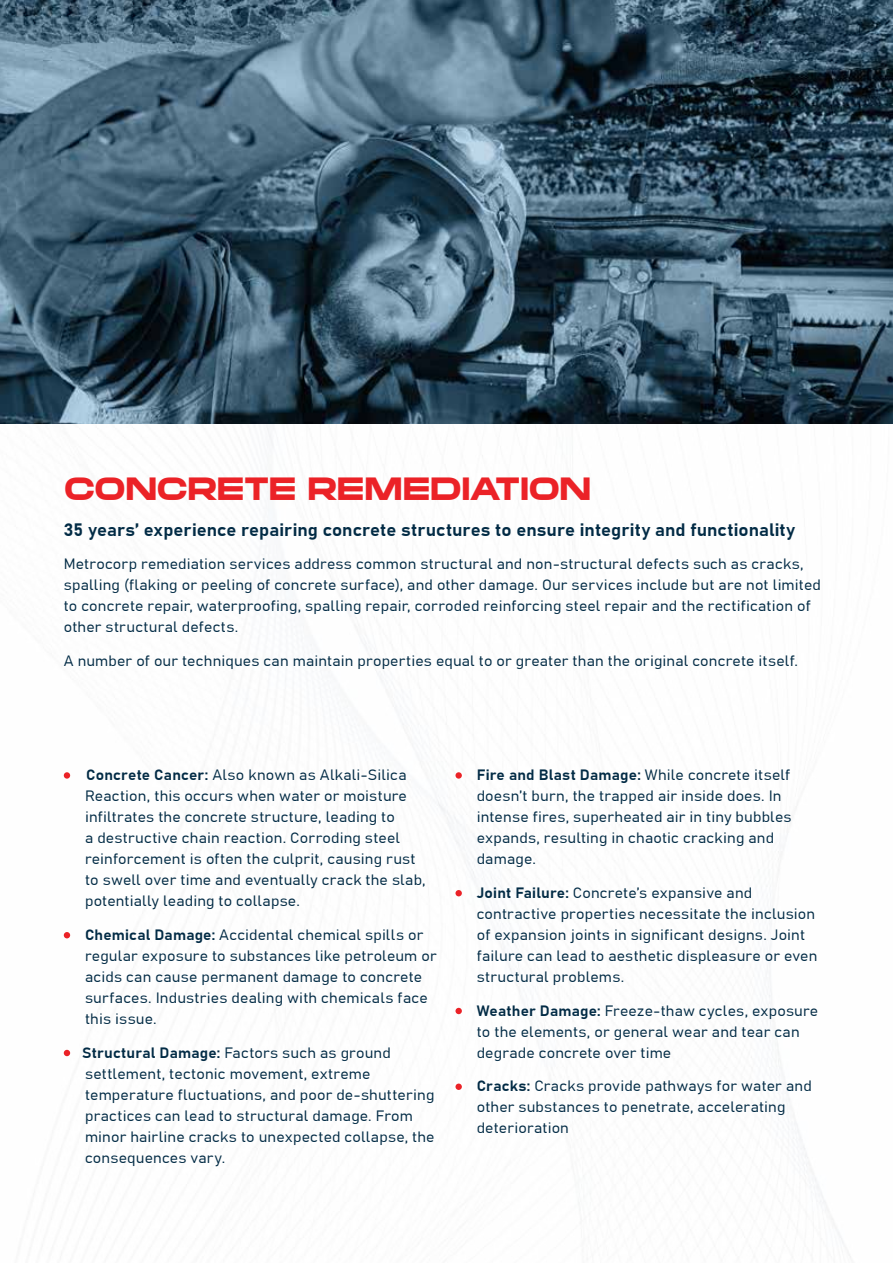
<style>
.page{position:relative;width:893px;height:1263px;background:#fff}
.page>*{position:absolute;margin:0;border:0;box-sizing:border-box;transform-origin:0 0}
.t1{font:700 31.5px "Mortend";letter-spacing:-.02em;color:#eb2227}
.t2{font:700 18px "Grandview";color:#022b45}
.t3{font:15px/21px "Grandview";letter-spacing:.01em;color:#022b45}
.s1{font-weight:700}
</style>
<div class="page">
<img style="left:0;top:0;width:893px;height:1258px">
<div style="left:64px;top:772px;width:6px;height:7px;background:#eb2227;border-radius:50%"></div>
<svg style="left:64px;top:932px;width:6px;height:6px"></svg>
<svg style="left:64px;top:1050px;width:6px;height:6px"></svg>
<div style="left:455px;top:772px;width:7px;height:7px;background:#eb2227;border-radius:50%"></div>
<div style="left:455px;top:890px;width:7px;height:6px;background:#eb2227;border-radius:50%"></div>
<div style="left:455px;top:1008px;width:7px;height:6px;background:#eb2227;border-radius:50%"></div>
<div style="left:455px;top:1083px;width:7px;height:7px;background:#eb2227;border-radius:50%"></div>
<h1 class="t1" style="left:64px;top:472px;width:529px">CONCRETE REMEDIATION</h1>
<p class="t2" style="left:64px;top:517px;width:733px">35 years’ experience repairing concrete structures to ensure integrity and functionality</p>
<p class="t3" style="left:64px;top:553px;width:759px">Metrocorp remediation services address common structural and non-structural defects such as cracks, spalling (flaking or peeling of concrete surface), and other damage. Our services include but are not limited to concrete repair, waterproofing, spalling repair, corroded reinforcing steel repair and the rectification of other structural defects.</p>
<p class="t3" style="left:64px;top:650px;width:736px">A number of our techniques can maintain properties equal to or greater than the original concrete itself.</p>
<p class="t3" style="left:85px;top:764px;width:342px"><span class="s1">Concrete Cancer:</span> Also known as Alkali-Silica Reaction, this occurs when water or moisture infiltrates the concrete structure, leading to<br>a destructive chain reaction. Corroding steel reinforcement is often the culprit, causing rust to swell over time and eventually crack the slab, potentially leading to collapse.</p>
<p class="t3" style="left:85px;top:924px;width:353px"><span class="s1">Chemical Damage:</span> Accidental chemical spills or regular exposure to substances like petroleum or acids can cause permanent damage to concrete surfaces. Industries dealing with chemicals face this issue.</p>
<p class="t3" style="left:82px;top:1041px;width:354px"><span class="s1">Structural Damage:</span> Factors such as ground settlement, tectonic movement, extreme temperature fluctuations, and poor de-shuttering practices can lead to structural damage. From minor hairline cracks to unexpected collapse, the consequences vary.</p>
<p class="t3" style="left:477px;top:764px;width:316px"><span class="s1">Fire and Blast Damage:</span> While concrete itself doesn’t burn, the trapped air inside does. In intense fires, superheated air in tiny bubbles expands, resulting in chaotic cracking and damage.</p>
<p class="t3" style="left:477px;top:882px;width:342px"><span class="s1">Joint Failure:</span> Concrete’s expansive and contractive properties necessitate the inclusion of expansion joints in significant designs. Joint failure can lead to aesthetic displeasure or even structural problems.</p>
<p class="t3" style="left:477px;top:999px;width:343px"><span class="s1">Weather Damage:</span> Freeze-thaw cycles, exposure to the elements, or general wear and tear can degrade concrete over time</p>
<p class="t3" style="left:477px;top:1075px;width:336px"><span class="s1">Cracks:</span> Cracks provide pathways for water and other substances to penetrate, accelerating deterioration</p>
</div>
